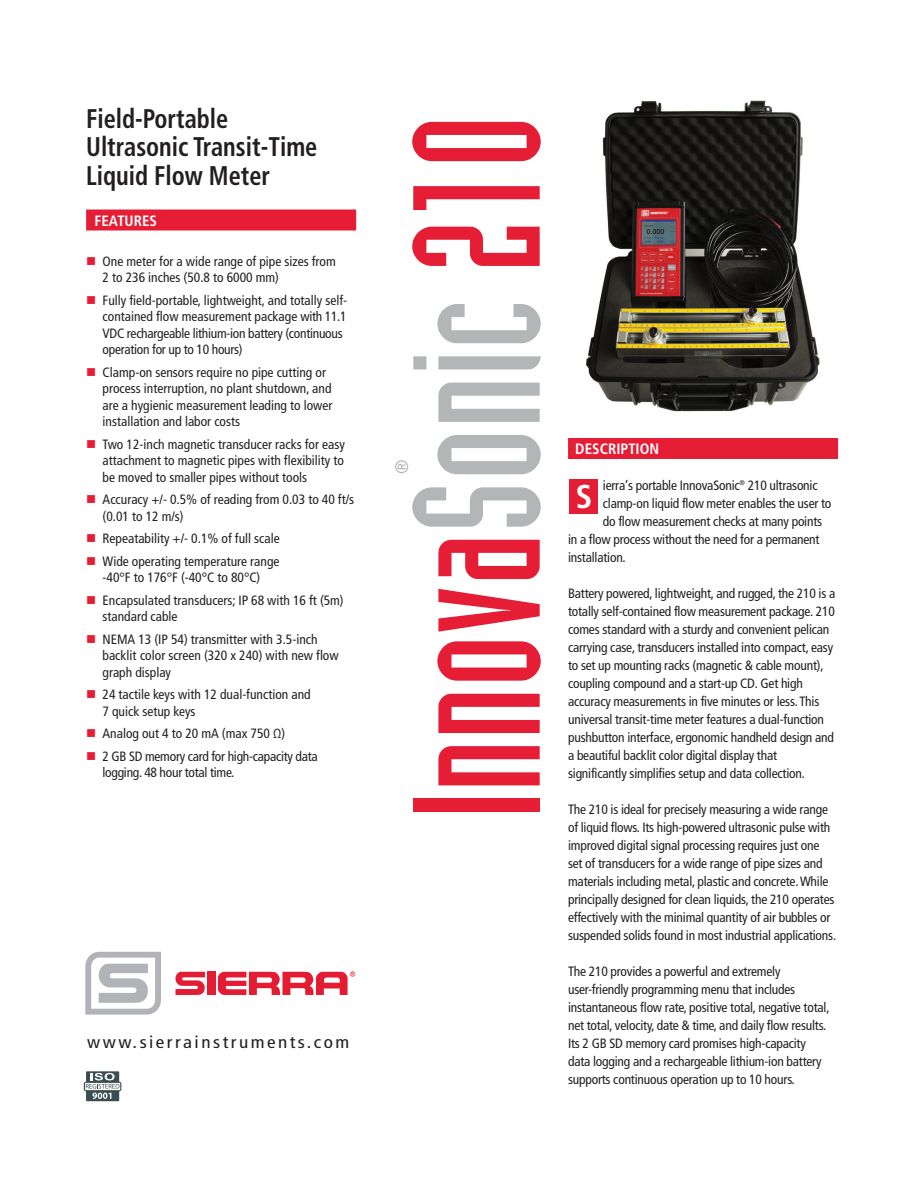
<style>
.page{position:relative;width:918px;height:1188px;background:#fff}
.page>*{position:absolute;margin:0;border:0;box-sizing:border-box;transform-origin:0 0}
.t1{font:177px "Industria Com Solid";color:#e51d35}
.t2{font:700 condensed 33px "Frutiger LT Std";color:#fff}
.t3{font:700 condensed 27px/28.5px "Frutiger LT Std";color:#231f20;scale:.9 1}
.t4{font:condensed 18.15px "Frutiger LT Std";color:#b3b6b7}
.t5{font:condensed 17.25px "Frutiger LT Std";letter-spacing:.13em;color:#231f20;scale:1.11 1}
.t6{font:700 condensed 15px "Frutiger LT Std";color:#fff}
.t7{font:condensed 13.5px/18px "Frutiger LT Std";letter-spacing:-.015em;color:#231f20}
.s1{color:#e51d35}
.s2{color:#b3b6b7}
</style>
<div class="page">
<img style="left:586px;top:100px;width:234px;height:312px">
<div style="left:86px;top:210px;width:270px;height:21px;background:#e51d35;border:2px solid #e51d35"></div>
<div style="left:568px;top:438px;width:270px;height:21px;background:#e51d35"></div>
<div style="left:569px;top:480px;width:29px;height:34px;background:#e51d35"></div>
<div style="left:86px;top:1071px;width:33px;height:30px;background:#3a4d50"></div>
<svg style="left:84px;top:1073px;width:37px;height:26px"></svg>
<svg style="left:85px;top:952px;width:76px;height:63px"></svg>
<svg style="left:175px;top:972px;width:30px;height:23px"></svg>
<div style="left:207px;top:972px;width:8px;height:23px;background:#e31c33"></div>
<svg style="left:218px;top:971px;width:137px;height:24px"></svg>
<h3 class="t3" style="left:86px;top:104px;width:258px">Field-Portable<br>Ultrasonic Transit-Time<br>Liquid Flow Meter</h3>
<p class="t6" style="left:95px;top:212px;width:64px">FEATURES</p>
<p class="t7" style="left:103px;top:253px;width:235px;line-height:16.5px;text-indent:-16px"><span class="s1">■</span> One meter for a wide range of pipe sizes from<br>2 to 236 inches (50.8 to 6000 mm)</p>
<p class="t7" style="left:103px;top:292px;width:246px;line-height:16.5px;text-indent:-16px"><span class="s1">■</span> Fully field-portable, lightweight, and totally self&shy;contained flow measurement package with 11.1<br>VDC rechargeable lithium-ion battery (continuous operation for up to 10 hours)</p>
<p class="t7" style="left:103px;top:364px;width:231px;line-height:16.5px;text-indent:-16px"><span class="s1">■</span> Clamp-on sensors require no pipe cutting or process interruption, no plant shutdown, and are a hygienic measurement leading to lower installation and labor costs</p>
<p class="t7" style="left:103px;top:436px;width:244px;line-height:16.5px;text-align:justify;text-indent:-16px"><span class="s1">■</span> Two 12-inch magnetic transducer racks for easy attachment to magnetic pipes with flexibility to be moved to smaller pipes without tools</p>
<p class="t7" style="left:103px;top:491px;width:253px;line-height:16.5px;text-indent:-17px"><span class="s1">■</span> Accuracy +/- 0.5% of reading from 0.03 to 40 ft/s (0.01 to 12 m/s)</p>
<p class="t7" style="left:86px;top:529px;width:195px"><span class="s1">■</span> Repeatability +/- 0.1% of full scale</p>
<p class="t7" style="left:86px;top:553px;width:195px;line-height:16.5px;text-align:center"><span class="s1">■</span> Wide operating temperature range -40°F to 176°F (-40°C to 80°C)</p>
<p class="t7" style="left:103px;top:592px;width:243px;line-height:16.5px;text-indent:-16px"><span class="s1">■</span> Encapsulated transducers; IP 68 with 16 ft (5m) standard cable</p>
<p class="t7" style="left:103px;top:631px;width:238px;line-height:16.5px;text-indent:-16px"><span class="s1">■</span> NEMA 13 (IP 54) transmitter with 3.5-inch backlit color screen (320 x 240) with new flow graph display</p>
<p class="t7" style="left:103px;top:686px;width:210px;line-height:16.5px;text-indent:-16px"><span class="s1">■</span> 24 tactile keys with 12 dual-function and<br>7 quick setup keys</p>
<p class="t7" style="left:86px;top:724px;width:201px"><span class="s1">■</span> Analog out 4 to 20 mA (max 750 Ω)</p>
<p class="t7" style="left:103px;top:748px;width:217px;line-height:16.5px;text-indent:-16px"><span class="s1">■</span> 2 GB SD memory card for high-capacity data logging. 48 hour total time.</p>
<p class="t5" style="left:87px;top:1032px;width:238px">www.sierrainstruments.com</p>
<h1 class="t1" style="left:381px;top:818px;width:704px;rotate:-90deg">Innova<span class="s2">Sonic</span>210</h1>
<h3 class="t4" style="left:391px;top:474px;width:16px;rotate:-90deg">®</h3>
<p class="t6" style="left:575px;top:440px;width:85px">DESCRIPTION</p>
<h2 class="t2" style="left:576px;top:477px;width:18px">S</h2>
<p class="t7" style="left:603px;top:477px;width:216px">ierra’s portable InnovaSonic<sup>®</sup> 210 ultrasonic</p>
<p class="t7" style="left:603px;top:495px;width:230px">clamp-on liquid flow meter enables the user to</p>
<p class="t7" style="left:603px;top:513px;width:221px">do flow measurement checks at many points</p>
<p class="t7" style="left:568px;top:531px;width:253px">in a flow process without the need for a permanent</p>
<p class="t7" style="left:568px;top:549px;width:59px">installation.</p>
<p class="t7" style="left:568px;top:585px;width:269px">Battery powered, lightweight, and rugged, the 210 is a totally self-contained flow measurement package. 210 comes standard with a sturdy and convenient pelican carrying case, transducers installed into compact, easy to set up mounting racks (magnetic &amp; cable mount), coupling compound and a start-up CD. Get high accuracy measurements in five minutes or less.This universal transit-time meter features a dual-function pushbutton interface, ergonomic handheld design and a beautiful backlit color digital display that significantly simplifies setup and data collection.</p>
<p class="t7" style="left:568px;top:801px;width:270px">The 210 is ideal for precisely measuring a wide range of liquid flows. Its high-powered ultrasonic pulse with improved digital signal processing requires just one set of transducers for a wide range of pipe sizes and materials including metal, plastic and concrete.While principally designed for clean liquids, the 210 operates effectively with the minimal quantity of air bubbles or suspended solids found in most industrial applications.</p>
<p class="t7" style="left:568px;top:963px;width:263px">The 210 provides a powerful and extremely user-friendly programming menu that includes instantaneous flow rate, positive total, negative total, net total, velocity, date &amp; time, and daily flow results.<br>Its 2 GB SD memory card promises high-capacity data logging and a rechargeable lithium-ion battery supports continuous operation up to 10 hours.</p>
</div>
